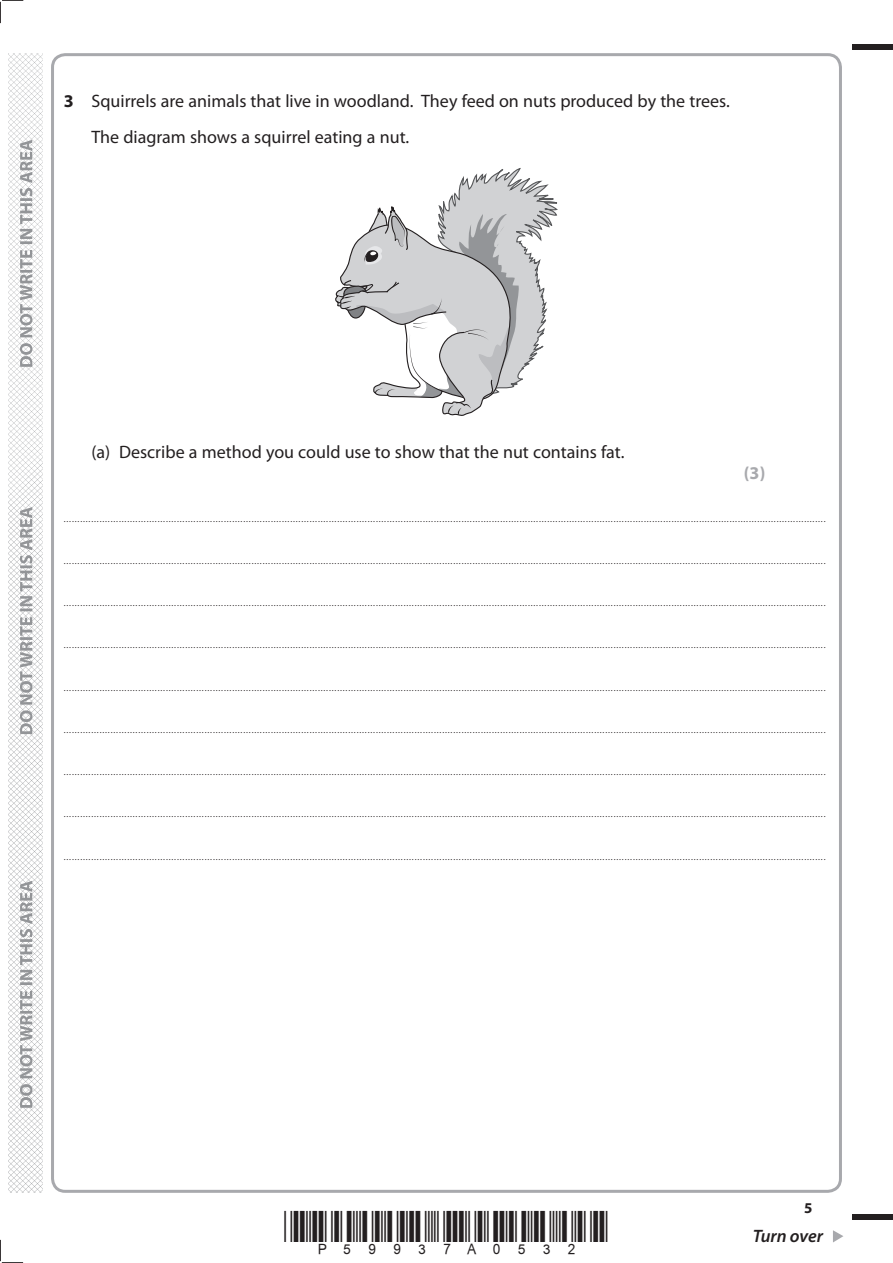
<style>
.page{position:relative;width:893px;height:1263px;background:#fff}
.page>*{position:absolute;margin:0;border:0;box-sizing:border-box;transform-origin:0 0}
.t1{font:18px/36px "Myriad Pro";color:#231f20}
.t2{font:italic 600 18px "Myriad Pro";letter-spacing:-.005em;color:#231f20}
.t3{font:700 18px "Myriad Pro";color:#a8a9ad}
.t4{font:700 15px "Myriad Pro";color:#231f20}
.t5{font:9px "Myriad Pro";color:#231f20}
.s1{font-weight:700}
</style>
<div class="page">
<div style="left:853px;top:45px;width:40px;height:5px;background:#231f20"></div>
<div style="left:853px;top:1214px;width:40px;height:6px;background:#231f20"></div>
<svg style="left:833px;top:1230px;width:10px;height:12px"></svg>
<svg style="left:0;top:0;width:23px;height:23px"></svg>
<svg style="left:0;top:1240px;width:23px;height:23px"></svg>
<img style="left:9px;top:53px;width:34px;height:1140px">
<svg style="left:20px;top:140px;width:12px;height:968px"></svg>
<svg style="left:335px;top:168px;width:223px;height:248px"></svg>
<h1 class="t1" style="left:91px;top:83px;width:640px;text-indent:-28px"><span class="s1">3</span> Squirrels are animals that live in woodland. They feed on nuts produced by the trees.<br>The diagram shows a squirrel eating a nut.</h1>
<h1 class="t1" style="left:91px;top:434px;width:535px">(a) Describe a method you could use to show that the nut contains fat.</h1>
<h1 class="t3" style="left:744px;top:461px;width:23px">(3)</h1>
<p class="t5" style="left:64px;top:513px;width:763px">....................................................................................................................................................................................................................................................................................</p>
<p class="t5" style="left:64px;top:555px;width:763px">....................................................................................................................................................................................................................................................................................</p>
<p class="t5" style="left:64px;top:597px;width:763px">....................................................................................................................................................................................................................................................................................</p>
<p class="t5" style="left:64px;top:640px;width:763px">....................................................................................................................................................................................................................................................................................</p>
<p class="t5" style="left:64px;top:682px;width:763px">....................................................................................................................................................................................................................................................................................</p>
<p class="t5" style="left:64px;top:724px;width:763px">....................................................................................................................................................................................................................................................................................</p>
<p class="t5" style="left:64px;top:767px;width:763px">....................................................................................................................................................................................................................................................................................</p>
<p class="t5" style="left:64px;top:809px;width:763px">....................................................................................................................................................................................................................................................................................</p>
<p class="t5" style="left:64px;top:851px;width:763px">....................................................................................................................................................................................................................................................................................</p>
<h2 class="t4" style="left:804px;top:1198px;width:10px">5</h2>
<h1 class="t2" style="left:753px;top:1225px;width:72px">Turn over</h1>
</div>
